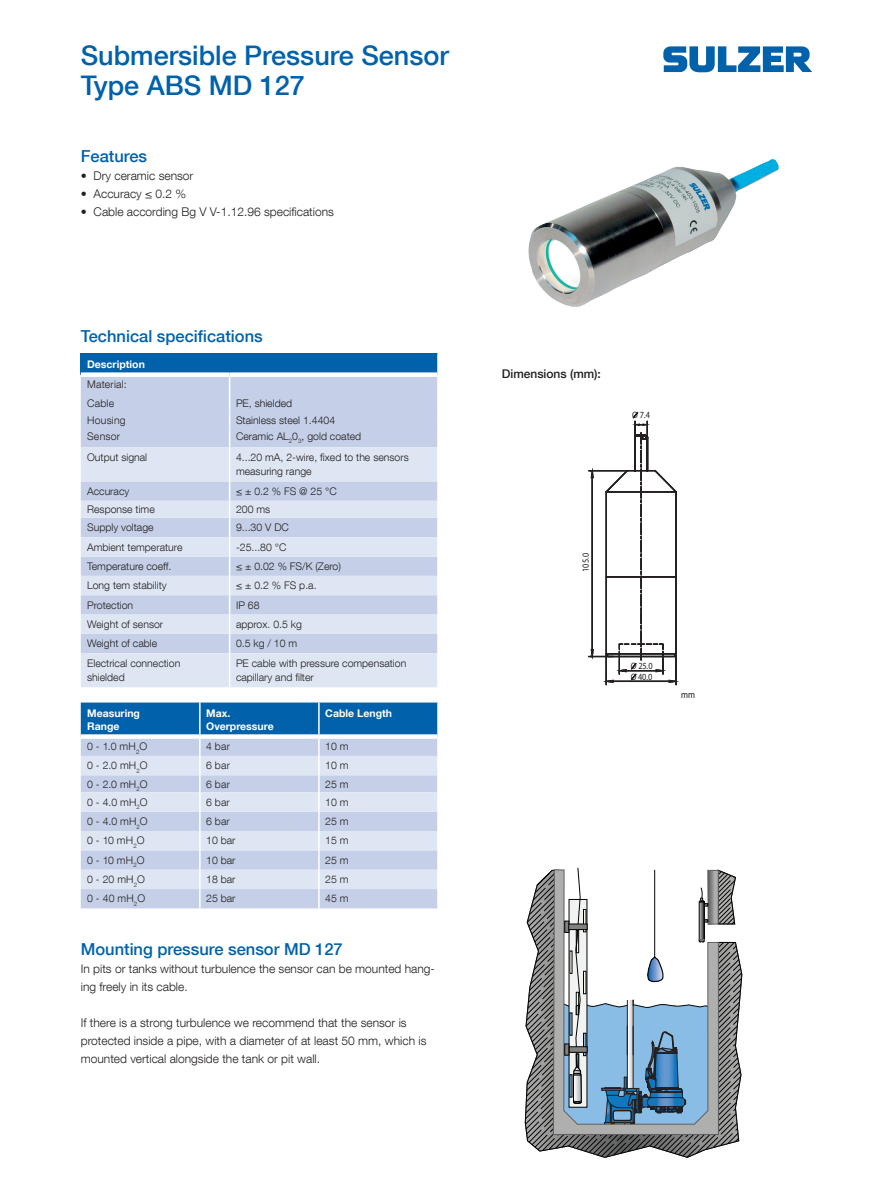
<style>
.page{position:relative;width:893px;height:1191px;background:#fff}
.page>*{position:absolute;margin:0;border:0;box-sizing:border-box;transform-origin:0 0}
.t1{font:500 27px "Helvetica Neue LT Com";color:#0161aa}
.Subtitle{font:500 16.5px "Helvetica Neue LT Com";color:#0161aa}
.Body_text{font:300 12px/18px "Helvetica Neue LT Com";color:#231f20}
.Body_text-2{font:500 12px "Helvetica Neue LT Com";color:#231f20}
.Table_text{font:300 10.5px/13.5px "Helvetica Neue LT Com";color:#231f20}
.Table_text_left_ali{font:300 10.5px "Helvetica Neue LT Com";letter-spacing:.02em;color:#231f20}
.Table_column_title{font:700 10.5px/13.5px "Helvetica Neue LT Com";color:#fff}
.t2{font:9.3px "Arial";letter-spacing:-.025em;color:#231f20;scale:.88 1}
.t3{font:9.15px "Arial";color:#231f20;scale:.9 1}
</style>
<div class="page">
<svg style="left:663px;top:46px;width:149px;height:26px"></svg>
<img style="left:528px;top:159px;width:251px;height:148px">
<svg style="left:525px;top:867px;width:217px;height:291px"></svg>
<svg style="left:588px;top:412px;width:89px;height:273px"></svg>
<div style="left:81px;top:353px;width:357px;height:22px;background:#0161aa"></div>
<div style="left:81px;top:377px;width:356px;height:70px;background:#c5d0e8"></div>
<svg style="left:81px;top:447px;width:356px;height:240px;background:#d4ddee"></svg>
<hr style="left:437px;top:353px;width:2px;height:22px;background:#fff">
<svg style="left:229px;top:377px;width:1px;height:70px"></svg>
<svg style="left:437px;top:375px;width:1px;height:72px"></svg>
<hr style="left:229px;top:447px;width:1px;height:34px;background:#fff">
<svg style="left:437px;top:518px;width:1px;height:19px"></svg>
<svg style="left:437px;top:595px;width:1px;height:19px"></svg>
<svg style="left:229px;top:481px;width:1px;height:172px"></svg>
<svg style="left:437px;top:634px;width:1px;height:19px"></svg>
<hr style="left:229px;top:653px;width:1px;height:34px;background:#fff">
<div style="left:81px;top:372px;width:149px;height:5px;background:#fff"></div>
<div style="left:230px;top:372px;width:207px;height:5px;background:#fff"></div>
<div style="left:81px;top:889px;width:356px;height:19px;background:#c5d0e8"></div>
<svg style="left:81px;top:811px;width:356px;height:78px;background:#d2dbed"></svg>
<svg style="left:81px;top:702px;width:357px;height:109px;background:#94b7d9"></svg>
<hr style="left:199px;top:811px;width:2px;height:20px;background:#fff">
<hr style="left:318px;top:811px;width:2px;height:20px;background:#fff">
<svg style="left:199px;top:831px;width:2px;height:38px"></svg>
<svg style="left:318px;top:831px;width:2px;height:38px"></svg>
<svg style="left:437px;top:850px;width:1px;height:19px"></svg>
<hr style="left:199px;top:869px;width:2px;height:20px;background:#fff">
<hr style="left:318px;top:869px;width:2px;height:20px;background:#fff">
<svg style="left:199px;top:889px;width:2px;height:19px"></svg>
<svg style="left:318px;top:889px;width:2px;height:19px"></svg>
<svg style="left:437px;top:889px;width:1px;height:19px"></svg>
<div style="left:81px;top:734px;width:119px;height:5px;background:#fff"></div>
<div style="left:200px;top:734px;width:119px;height:5px;background:#fff"></div>
<div style="left:319px;top:734px;width:118px;height:5px;background:#fff"></div>
<p class="t1" style="left:81px;top:39px;width:370px">Submersible Pressure Sensor</p>
<p class="t1" style="left:81px;top:69px;width:226px">Type ABS MD 127</p>
<p class="Subtitle" style="left:81px;top:146px;width:68px">Features</p>
<p class="Body_text" style="left:81px;top:167px;width:114px">• Dry ceramic sensor</p>
<p class="Body_text" style="left:81px;top:185px;width:107px">• Accuracy ≤ 0.2 %</p>
<p class="Body_text" style="left:81px;top:203px;width:255px">• Cable according Bg V V-1.12.96 specifications</p>
<p class="Subtitle" style="left:81px;top:326px;width:183px">Technical specifications</p>
<p class="Table_column_title" style="left:87px;top:357px;width:59px">Description</p>
<p class="Table_text_left_ali" style="left:87px;top:378px;width:41px">Material:</p>
<p class="Table_text_left_ali" style="left:87px;top:396px;width:29px">Cable</p>
<p class="Table_text" style="left:236px;top:396px;width:58px">PE, shielded</p>
<p class="Table_text_left_ali" style="left:87px;top:413px;width:40px">Housing</p>
<p class="Table_text" style="left:236px;top:413px;width:101px">Stainless steel 1.4404</p>
<p class="Table_text_left_ali" style="left:87px;top:429px;width:34px">Sensor</p>
<p class="Table_text" style="left:236px;top:429px;width:127px">Ceramic AL<sub>2</sub>0<sub>3</sub>, gold coated</p>
<p class="Table_text" style="left:87px;top:451px;width:62px">Output signal</p>
<p class="Table_text" style="left:236px;top:451px;width:174px">4...20 mA, 2-wire, fixed to the sensors measuring range</p>
<p class="Table_text" style="left:87px;top:484px;width:44px">Accuracy</p>
<p class="Table_text" style="left:236px;top:484px;width:102px">≤ ± 0.2 % FS @ 25 °C</p>
<p class="Table_text" style="left:87px;top:502px;width:69px">Response time</p>
<p class="Table_text" style="left:236px;top:502px;width:36px">200 ms</p>
<p class="Table_text" style="left:87px;top:520px;width:68px">Supply voltage</p>
<p class="Table_text" style="left:236px;top:520px;width:54px">9...30 V DC</p>
<p class="Table_text" style="left:87px;top:540px;width:97px">Ambient temperature</p>
<p class="Table_text" style="left:236px;top:540px;width:52px">-25...80 °C</p>
<p class="Table_text" style="left:87px;top:559px;width:86px">Temperature coeff.</p>
<p class="Table_text" style="left:236px;top:559px;width:106px">≤ ± 0.02 % FS/K (Zero)</p>
<p class="Table_text" style="left:87px;top:578px;width:81px">Long tem stability</p>
<p class="Table_text" style="left:236px;top:578px;width:82px">≤ ± 0.2 % FS p.a.</p>
<p class="Table_text" style="left:87px;top:598px;width:48px">Protection</p>
<p class="Table_text" style="left:236px;top:598px;width:25px">IP 68</p>
<p class="Table_text" style="left:87px;top:617px;width:78px">Weight of sensor</p>
<p class="Table_text" style="left:236px;top:617px;width:67px">approx. 0.5 kg</p>
<p class="Table_text" style="left:87px;top:636px;width:72px">Weight of cable</p>
<p class="Table_text" style="left:236px;top:636px;width:63px">0.5 kg / 10 m</p>
<p class="Table_text" style="left:87px;top:656px;width:95px">Electrical connection</p>
<p class="Table_text" style="left:87px;top:670px;width:39px">shielded</p>
<p class="Table_text" style="left:236px;top:656px;width:172px">PE cable with pressure compensation capillary and filter</p>
<p class="Table_column_title" style="left:87px;top:705px;width:54px">Measuring<br>Range</p>
<p class="Table_column_title" style="left:206px;top:705px;width:69px">Max.<br>Overpressure</p>
<p class="Table_column_title" style="left:325px;top:705px;width:68px">Cable Length</p>
<p class="Table_text_left_ali" style="left:87px;top:740px;width:62px">0 - 1.0 mH<sub>2</sub>O</p>
<p class="Table_text_left_ali" style="left:206px;top:740px;width:25px">4 bar</p>
<p class="Table_text" style="left:325px;top:739px;width:25px">10 m</p>
<p class="Table_text_left_ali" style="left:87px;top:759px;width:62px">0 - 2.0 mH<sub>2</sub>O</p>
<p class="Table_text_left_ali" style="left:206px;top:759px;width:25px">6 bar</p>
<p class="Table_text" style="left:325px;top:758px;width:25px">10 m</p>
<p class="Table_text_left_ali" style="left:87px;top:777px;width:62px">0 - 2.0 mH<sub>2</sub>O</p>
<p class="Table_text_left_ali" style="left:206px;top:777px;width:25px">6 bar</p>
<p class="Table_text" style="left:325px;top:777px;width:25px">25 m</p>
<p class="Table_text_left_ali" style="left:87px;top:795px;width:62px">0 - 4.0 mH<sub>2</sub>O</p>
<p class="Table_text" style="left:206px;top:795px;width:25px">6 bar</p>
<p class="Table_text" style="left:325px;top:795px;width:25px">10 m</p>
<p class="Table_text_left_ali" style="left:87px;top:815px;width:62px">0 - 4.0 mH<sub>2</sub>O</p>
<p class="Table_text" style="left:206px;top:814px;width:25px">6 bar</p>
<p class="Table_text" style="left:325px;top:814px;width:25px">25 m</p>
<p class="Table_text_left_ali" style="left:87px;top:834px;width:59px">0 - 10 mH<sub>2</sub>O</p>
<p class="Table_text" style="left:206px;top:833px;width:31px">10 bar</p>
<p class="Table_text" style="left:325px;top:833px;width:25px">15 m</p>
<p class="Table_text_left_ali" style="left:87px;top:853px;width:59px">0 - 10 mH<sub>2</sub>O</p>
<p class="Table_text" style="left:206px;top:853px;width:31px">10 bar</p>
<p class="Table_text" style="left:325px;top:853px;width:25px">25 m</p>
<p class="Table_text_left_ali" style="left:87px;top:873px;width:59px">0 - 20 mH<sub>2</sub>O</p>
<p class="Table_text" style="left:206px;top:872px;width:31px">18 bar</p>
<p class="Table_text" style="left:325px;top:872px;width:25px">25 m</p>
<p class="Table_text_left_ali" style="left:87px;top:892px;width:59px">0 - 40 mH<sub>2</sub>O</p>
<p class="Table_text" style="left:206px;top:891px;width:31px">25 bar</p>
<p class="Table_text" style="left:325px;top:891px;width:25px">45 m</p>
<p class="Subtitle" style="left:81px;top:938px;width:263px">Mounting pressure sensor MD 127</p>
<p class="Body_text" style="left:81px;top:959px;width:356px">In pits or tanks without turbulence the sensor can be mounted hang&shy;ing freely in its cable.</p>
<p class="Body_text" style="left:81px;top:1013px;width:347px">If there is a strong turbulence we recommend that the sensor is protected inside a pipe, with a diameter of at least 50 mm, which is mounted vertical alongside the tank or pit wall.</p>
<p class="Body_text-2" style="left:502px;top:367px;width:101px">Dimensions (mm):</p>
<p class="t2" style="left:632px;top:409px;width:22px">O 7.4</p>
<p class="t2" style="left:580px;top:571px;width:22px;rotate:-90deg">105.0</p>
<p class="t2" style="left:631px;top:660px;width:26px">O 25.0</p>
<p class="t2" style="left:631px;top:670px;width:26px">O 40.0</p>
<p class="t3" style="left:681px;top:689px;width:17px">mm</p>
</div>
